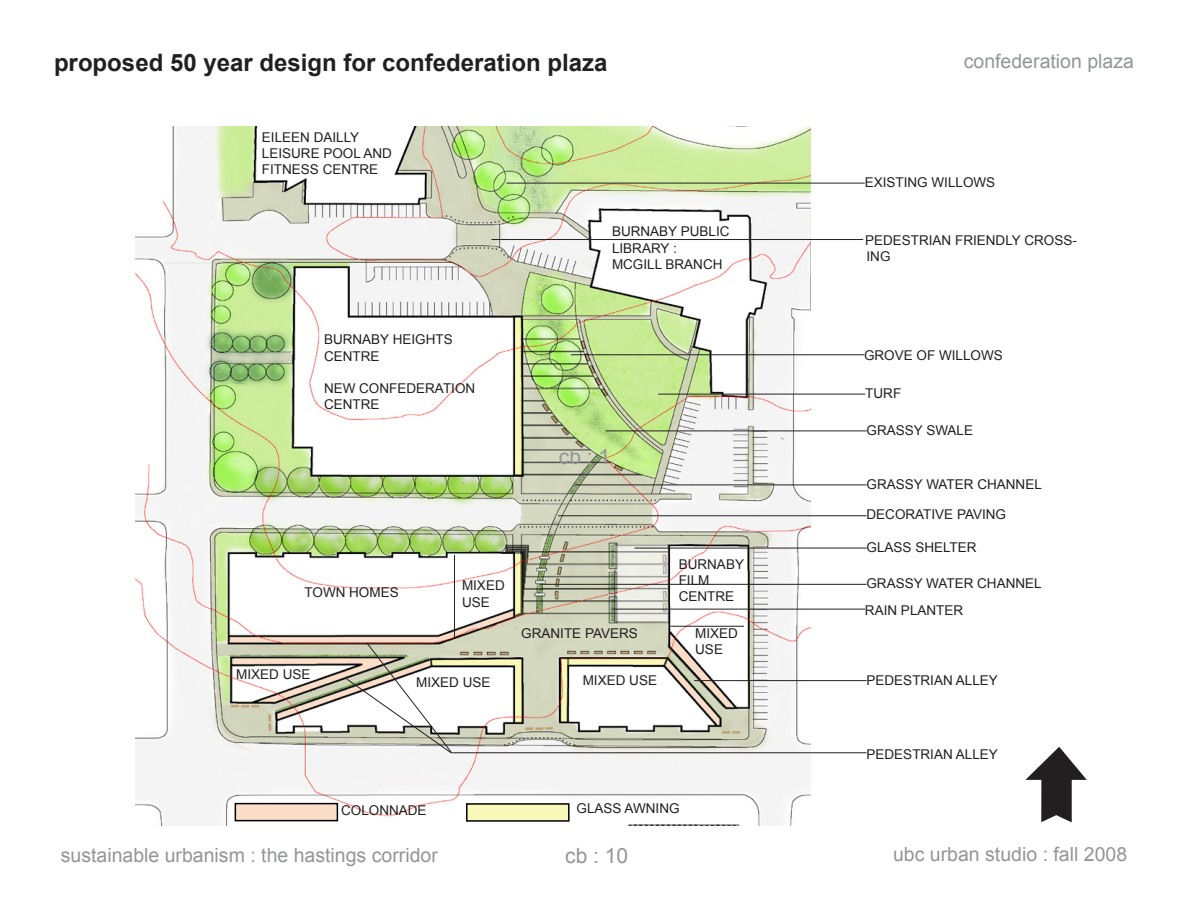
<style>
.page{position:relative;width:1188px;height:918px;background:#fff}
.page>*{position:absolute;margin:0;border:0;box-sizing:border-box;transform-origin:0 0}
.t1{font:700 24px "Arial";color:#231f20}
.Text{font:21px "Arial";color:#939598}
.Text-2{font:19.5px "Arial";color:#939598}
.t2{font:13.5px/16.2px "Arial";color:#231f20}
</style>
<div class="page">
<img style="left:135px;top:126px;width:675px;height:700px">
<hr style="left:454px;top:555px;width:1px;height:84px;background:#231f20">
<hr style="left:670px;top:626px;width:74px;height:1px;background:#231f20">
<hr style="left:658px;top:394px;width:207px;height:1px;background:#231f20">
<hr style="left:606px;top:431px;width:261px;height:1px;background:#231f20">
<hr style="left:571px;top:354px;width:293px;height:1px;background:#231f20">
<hr style="left:558px;top:515px;width:309px;height:1px;background:#231f20">
<hr style="left:575px;top:485px;width:292px;height:1px;background:#231f20">
<hr style="left:540px;top:584px;width:326px;height:1px;background:#231f20">
<hr style="left:612px;top:609px;width:253px;height:1px;background:#231f20">
<hr style="left:635px;top:548px;width:232px;height:1px;background:#231f20">
<hr style="left:694px;top:680px;width:173px;height:1px;background:#231f20">
<svg style="left:346px;top:642px;width:106px;height:112px"></svg>
<hr style="left:452px;top:752px;width:415px;height:1px;background:#231f20">
<hr style="left:491px;top:239px;width:372px;height:1px;background:#231f20">
<hr style="left:506px;top:183px;width:359px;height:1px;background:#231f20">
<div style="left:235px;top:803px;width:103px;height:18px;background:#fadec9;border:2px solid #000"></div>
<div style="left:466px;top:803px;width:104px;height:19px;background:#f8f8b8;border:2px solid #000"></div>
<svg style="left:1025px;top:747px;width:62px;height:75px"></svg>
<p class="t1" style="left:54px;top:47px;width:555px">proposed 50 year design for confederation plaza</p>
<p class="t2" style="left:262px;top:129px;width:99px">EILEEN DAILLY</p>
<p class="t2" style="left:262px;top:145px;width:132px">LEISURE POOL AND<br>FITNESS CENTRE</p>
<p class="t2" style="left:324px;top:332px;width:130px">BURNABY HEIGHTS</p>
<p class="t2" style="left:324px;top:348px;width:57px">CENTRE</p>
<p class="t2" style="left:324px;top:380px;width:153px">NEW CONFEDERATION<br>CENTRE</p>
<p class="t2" style="left:612px;top:224px;width:119px">BURNABY PUBLIC<br>LIBRARY :</p>
<p class="t2" style="left:612px;top:256px;width:112px">MCGILL BRANCH</p>
<p class="Text" style="left:559px;top:443px;width:53px">cb : 1</p>
<p class="t2" style="left:304px;top:584px;width:96px">TOWN HOMES</p>
<p class="t2" style="left:236px;top:666px;width:76px">MIXED USE</p>
<p class="t2" style="left:462px;top:578px;width:44px">MIXED</p>
<p class="t2" style="left:462px;top:594px;width:29px">USE</p>
<p class="t2" style="left:416px;top:674px;width:76px">MIXED USE</p>
<p class="t2" style="left:521px;top:626px;width:118px">GRANITE PAVERS</p>
<p class="t2" style="left:583px;top:672px;width:76px">MIXED USE</p>
<p class="t2" style="left:679px;top:556px;width:67px">BURNABY<br>FILM<br>CENTRE</p>
<p class="t2" style="left:695px;top:625px;width:44px">MIXED<br>USE</p>
<p class="t2" style="left:341px;top:802px;width:87px">COLONNADE</p>
<p class="t2" style="left:577px;top:801px;width:105px">GLASS AWNING</p>
<p class="Text-2" style="left:964px;top:49px;width:172px">confederation plaza</p>
<p class="t2" style="left:865px;top:174px;width:132px">EXISTING WILLOWS</p>
<p class="t2" style="left:865px;top:232px;width:213px">PEDESTRIAN FRIENDLY CROSS-<br>ING</p>
<p class="t2" style="left:864px;top:347px;width:140px">GROVE OF WILLOWS</p>
<p class="t2" style="left:865px;top:385px;width:37px">TURF</p>
<p class="t2" style="left:867px;top:423px;width:108px">GRASSY SWALE</p>
<p class="t2" style="left:867px;top:477px;width:177px">GRASSY WATER CHANNEL</p>
<p class="t2" style="left:867px;top:507px;width:141px">DECORATIVE PAVING</p>
<p class="t2" style="left:867px;top:540px;width:112px">GLASS SHELTER</p>
<p class="t2" style="left:866px;top:576px;width:177px">GRASSY WATER CHANNEL</p>
<p class="t2" style="left:865px;top:603px;width:100px">RAIN PLANTER</p>
<p class="t2" style="left:867px;top:672px;width:133px">PEDESTRIAN ALLEY</p>
<p class="t2" style="left:867px;top:747px;width:133px">PEDESTRIAN ALLEY</p>
<p class="Text-2" style="left:61px;top:843px;width:379px">sustainable urbanism : the hastings corridor</p>
<p class="Text-2" style="left:893px;top:841px;width:236px">ubc urban studio : fall 2008</p>
<p class="Text" style="left:565px;top:842px;width:65px">cb : 10</p>
</div>
